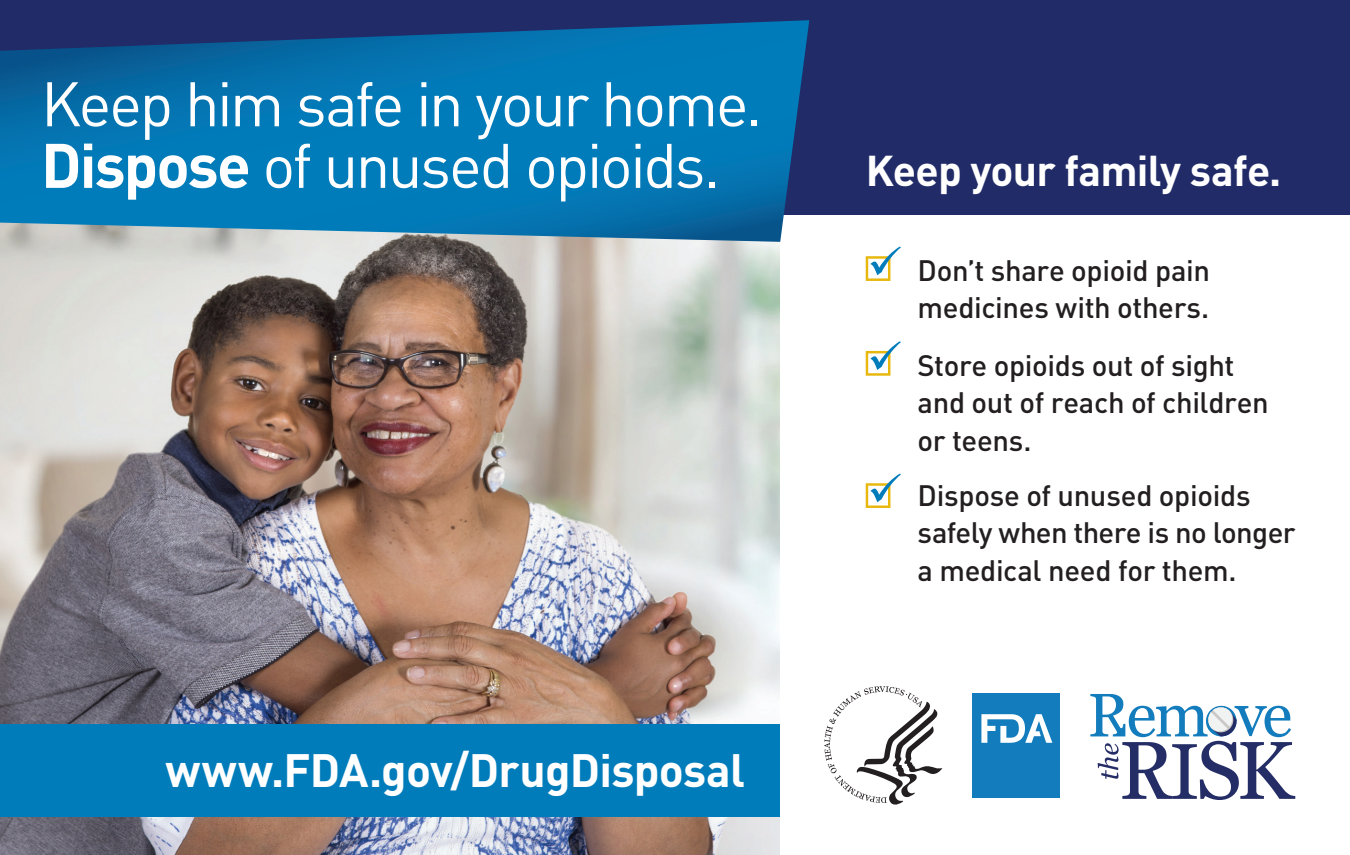
<style>
.page{position:relative;width:1350px;height:855px;background:#fff}
.page>*{position:absolute;margin:0;border:0;box-sizing:border-box;transform-origin:0 0}
.t1{font:61.75px/61.5px "DIN Pro";letter-spacing:-.04em;color:#fff}
.t2{font:700 46.25px "DIN Pro";letter-spacing:-.015em;color:#fff}
.t3{font:700 42.5px "DIN Pro";letter-spacing:-.02em;color:#fff}
.t4{font:500 29.25px/37.5px "DIN Pro";letter-spacing:-.01em;color:#231f20}
.s1{font-weight:700}
</style>
<div class="page">
<div style="left:0;top:0;width:1350px;height:215px;background:#202b68"></div>
<img style="left:0;top:242px;width:779px;height:613px">
<svg style="left:0;top:20px;width:809px;height:222px"></svg>
<div style="left:0;top:724px;width:779px;height:93px;background:#007cbb"></div>
<svg style="left:866px;top:246px;width:35px;height:35px"></svg>
<svg style="left:866px;top:341px;width:35px;height:35px"></svg>
<svg style="left:866px;top:474px;width:35px;height:34px"></svg>
<svg style="left:824px;top:686px;width:118px;height:119px"></svg>
<div style="left:973px;top:694px;width:87px;height:104px;background:#127cbd"></div>
<svg style="left:981px;top:714px;width:71px;height:29px"></svg>
<svg style="left:1090px;top:694px;width:205px;height:106px"></svg>
<h1 class="t1" style="left:41px;top:67px;width:723px">Keep him safe in your home.<br><span class="s1">Dispose</span> of unused opioids.</h1>
<p class="t2" style="left:165px;top:731px;width:581px">www.FDA.gov/DrugDisposal</p>
<h2 class="t3" style="left:866px;top:136px;width:417px">Keep your family safe.</h2>
<p class="t4" style="left:918px;top:250px;width:294px">Don’t share opioid pain medicines with others.</p>
<p class="t4" style="left:918px;top:344px;width:353px">Store opioids out of sight and out of reach of children or teens.</p>
<p class="t4" style="left:918px;top:475px;width:380px">Dispose of unused opioids safely when there is no longer a medical need for them.</p>
</div>
